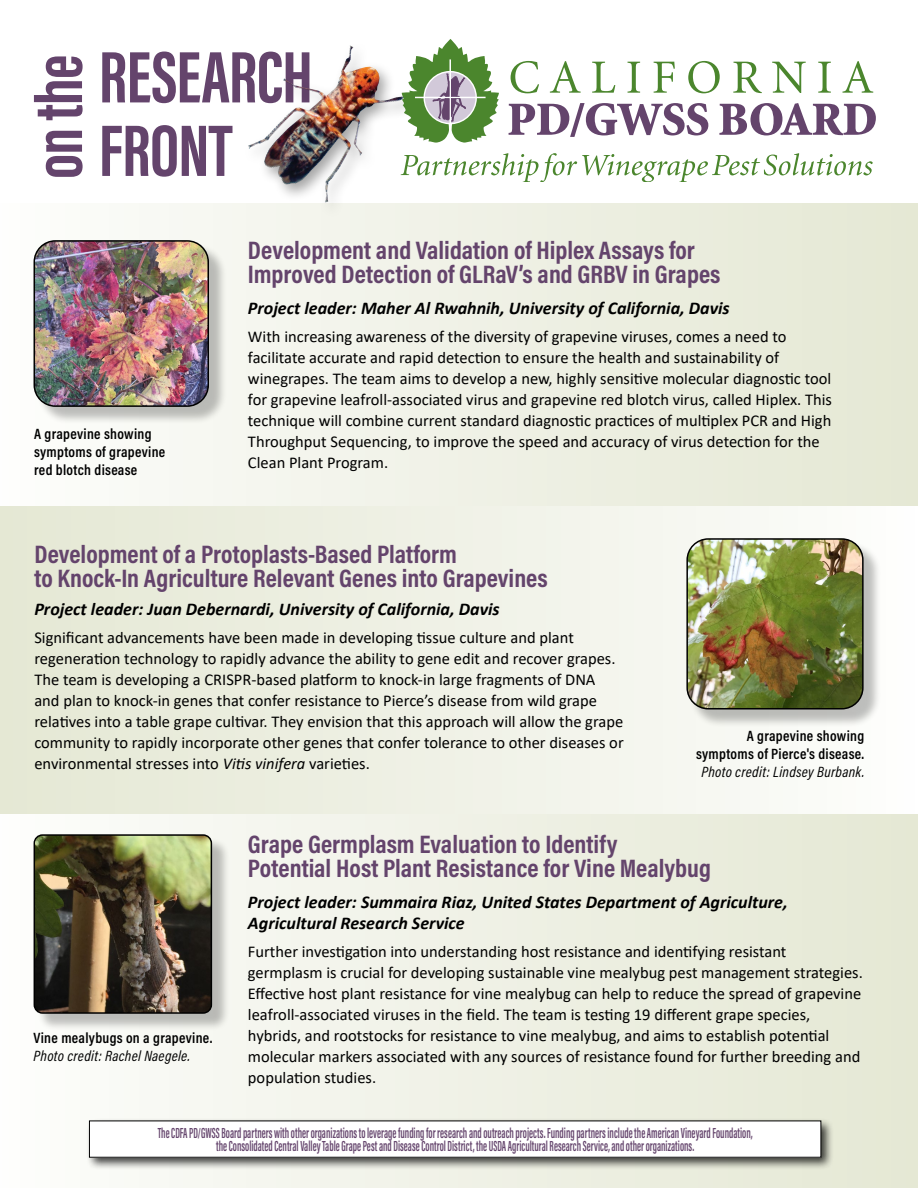
<style>
.page{position:relative;width:918px;height:1188px;background:#fff}
.page>*{position:absolute;margin:0;border:0;box-sizing:border-box;transform-origin:0 0}
.t1{font:700 75px/73.5px "Acumin Pro Extra Cond";letter-spacing:-.005em;color:#64446c}
.t2{font:700 69px "Acumin Pro Extra Cond";color:#64446c}
.t3{font:700 25.5px/24px "Acumin Pro Cond";color:#64446c}
.t4{font:italic 700 18px/21px "Calibri";color:#000}
.t5{font:16.5px/21px "Calibri";color:#000}
.t6{font:600 15px/13.5px "Acumin Pro Extra Cond";color:#64446c;text-align:center;scale:.79 1}
.t7{font:600 15px/18px "Acumin Pro Cond";letter-spacing:.02em;color:#000}
.s1{font-style:italic}
.s2{font-weight:400;font-style:italic}
</style>
<div class="page">
<div style="left:0;top:204px;width:918px;height:303px;background:linear-gradient(to right,#fcfdfb,#e4e7d3)"></div>
<div style="left:0;top:507px;width:918px;height:308px;background:linear-gradient(to right,#e4e7d3,#fdfdfb)"></div>
<div style="left:0;top:815px;width:918px;height:373px;background:linear-gradient(to right,#fcfdfb,#e4e7d3)"></div>
<div style="left:86px;top:1118px;width:748px;height:52px;background:#000;opacity:.75"></div>
<div style="left:89px;top:1121px;width:732px;height:36px;background:#fff"></div>
<div style="left:243px;top:41px;width:187px;height:178px;background:#000;opacity:.35"></div>
<img style="left:247px;top:45px;width:168px;height:158px">
<svg style="left:511px;top:61px;width:70px;height:32px"></svg>
<svg style="left:592px;top:61px;width:170px;height:32px"></svg>
<svg style="left:772px;top:61px;width:101px;height:32px"></svg>
<svg style="left:509px;top:103px;width:199px;height:34px"></svg>
<svg style="left:719px;top:103px;width:157px;height:32px"></svg>
<svg style="left:401px;top:153px;width:472px;height:28px"></svg>
<svg style="left:401px;top:39px;width:98px;height:104px"></svg>
<div style="left:690px;top:541px;width:192px;height:186px;background:#000;opacity:.25"></div>
<img style="left:687px;top:539px;width:176px;height:170px">
<div style="left:686px;top:538px;width:178px;height:172px;border:2px solid #000;border-radius:21px"></div>
<div style="left:37px;top:837px;width:193px;height:195px;background:#000;opacity:.25"></div>
<img style="left:34px;top:835px;width:177px;height:178px">
<div style="left:34px;top:834px;width:178px;height:180px;border:2px solid #000;border-radius:8px"></div>
<div style="left:37px;top:243px;width:190px;height:182px;background:#000;opacity:.25"></div>
<img style="left:34px;top:241px;width:174px;height:165px">
<div style="left:34px;top:240px;width:175px;height:167px;border:2px solid #000;border-radius:21px"></div>
<h2 class="t2" style="left:16px;top:179px;width:126px;rotate:-90deg">on the</h2>
<h2 class="t1" style="left:99px;top:40px;width:215px">RESEARCH<br>FRONT</h2>
<p class="t7" style="left:34px;top:424px;width:133px">A grapevine showing symptoms of grapevine red blotch disease</p>
<h3 class="t3" style="left:248px;top:237px;width:474px">Development and Validation of Hiplex Assays for<br>Improved Detection of GLRaV’s and GRBV in Grapes</h3>
<p class="t4" style="left:248px;top:297px;width:483px">Project leader: Maher Al Rwahnih, University of California, Davis</p>
<p class="t5" style="left:248px;top:325px;width:586px">With increasing awareness of the diversity of grapevine viruses, comes a need to facilitate accurate and rapid detection to ensure the health and sustainability of winegrapes. The team aims to develop a new, highly sensitive molecular diagnostic tool for grapevine leafroll-associated virus and grapevine red blotch virus, called Hiplex. This technique will combine current standard diagnostic practices of multiplex PCR and High Throughput Sequencing, to improve the speed and accuracy of virus detection for the Clean Plant Program.</p>
<h3 class="t3" style="left:34px;top:542px;width:515px">Development of a Protoplasts-Based Platform<br>to Knock-In Agriculture Relevant Genes into Grapevines</h3>
<p class="t4" style="left:34px;top:598px;width:467px">Project leader: Juan Debernardi, University of California, Davis</p>
<p class="t5" style="left:34px;top:627px;width:591px">Significant advancements have been made in developing tissue culture and plant regeneration technology to rapidly advance the ability to gene edit and recover grapes.<br>The team is developing a CRISPR-based platform to knock-in large fragments of DNA and plan to knock-in genes that confer resistance to Pierce’s disease from wild grape relatives into a table grape cultivar. They envision that this approach will allow the grape community to rapidly incorporate other genes that confer tolerance to other diseases or environmental stresses into <span class="s1">Vitis vinifera</span> varieties.</p>
<p class="t7" style="left:696px;top:726px;width:170px;text-align:right">A grapevine showing symptoms of Pierce's disease.<br><span class="s2">Photo credit: Lindsey Burbank.</span></p>
<p class="t7" style="left:34px;top:1028px;width:180px">Vine mealybugs on a grapevine.<br><span class="s2">Photo credit: Rachel Naegele.</span></p>
<h3 class="t3" style="left:248px;top:832px;width:464px">Grape Germplasm Evaluation to Identify<br>Potential Host Plant Resistance for Vine Mealybug</h3>
<p class="t4" style="left:248px;top:891px;width:541px">Project leader: Summaira Riaz, United States Department of Agriculture,<br>Agricultural Research Service</p>
<p class="t5" style="left:248px;top:940px;width:616px">Further investigation into understanding host resistance and identifying resistant germplasm is crucial for developing sustainable vine mealybug pest management strategies.<br>Effective host plant resistance for vine mealybug can help to reduce the spread of grapevine leafroll-associated viruses in the field. The team is testing 19 different grape species, hybrids, and rootstocks for resistance to vine mealybug, and aims to establish potential molecular markers associated with any sources of resistance found for further breeding and population studies.</p>
<p class="t6" style="left:158px;top:1126px;width:755px">The CDFA PD/GWSS Board partners with other organizations to leverage funding for research and outreach projects. Funding partners include the American Vineyard Foundation, the Consolidated Central Valley Table Grape Pest and Disease Control District, the USDA Agricultural Research Service, and other organizations.</p>
</div>
